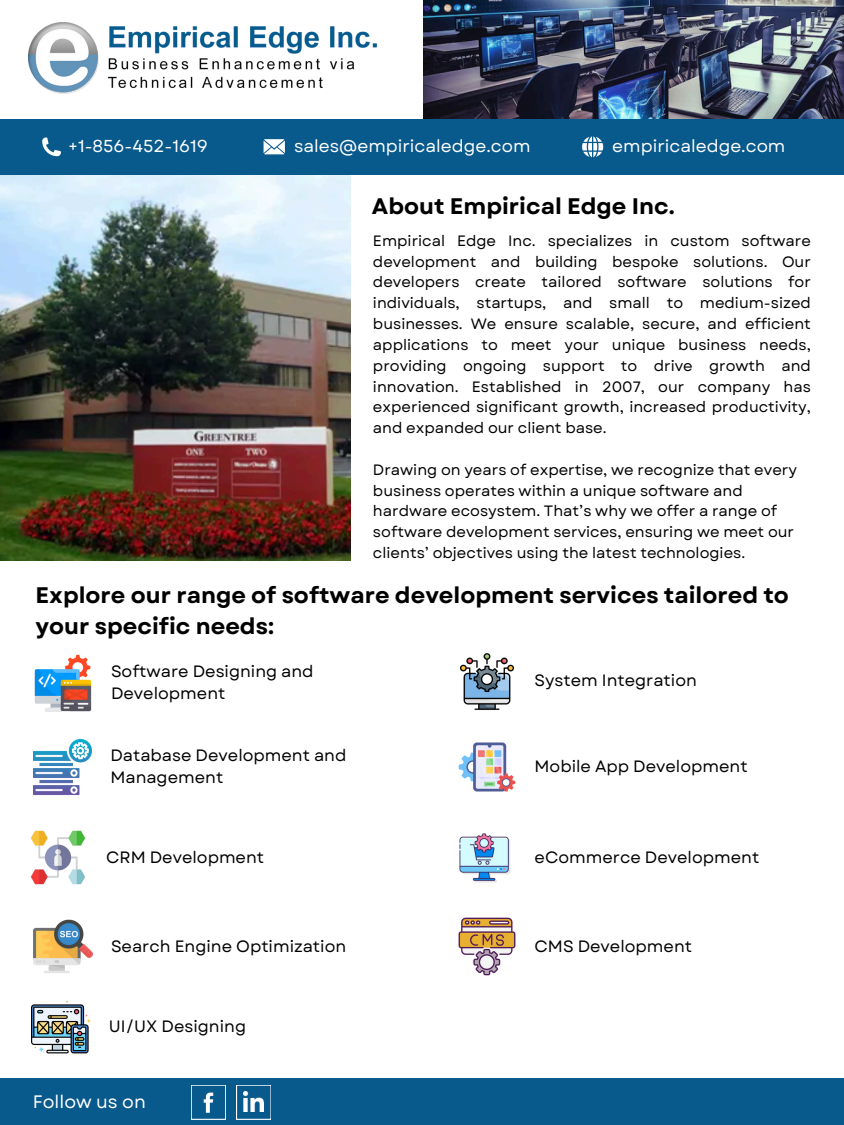
<style>
.page{position:relative;width:844px;height:1125px;background:#fff}
.page>*{position:absolute;margin:0;border:0;box-sizing:border-box;transform-origin:0 0}
.t1{font:700 22.5px/30.9px "Garet";color:#000}
.t2{font:18px "Garet";color:#fff}
.t3{font:17.25px "Garet";color:#fff}
.t4{font:16.42px/22.5px "Garet";color:#000}
.t5{font:15px/20.9px "Garet";color:#000;text-align:justify}
</style>
<div class="page">
<img style="left:34px;top:654px;width:58px;height:58px">
<img style="left:459px;top:653px;width:56px;height:57px">
<img style="left:33px;top:738px;width:59px;height:57px">
<img style="left:458px;top:742px;width:58px;height:50px">
<img style="left:30px;top:830px;width:56px;height:55px">
<img style="left:458px;top:917px;width:58px;height:59px">
<img style="left:32px;top:1000px;width:58px;height:54px">
<img style="left:34px;top:919px;width:58px;height:54px">
<img style="left:459px;top:833px;width:52px;height:50px">
<img style="left:0;top:175px;width:350px;height:386px">
<div style="left:0;top:1078px;width:844px;height:47px;background:#08598c"></div>
<svg style="left:191px;top:1085px;width:34px;height:34px"></svg>
<svg style="left:236px;top:1085px;width:35px;height:34px"></svg>
<img style="left:244px;top:1092px;width:20px;height:20px">
<div style="left:0;top:119px;width:844px;height:56px;background:#08598c"></div>
<svg style="left:263px;top:139px;width:22px;height:15px"></svg>
<svg style="left:42px;top:137px;width:19px;height:19px"></svg>
<img style="left:423px;top:0;width:421px;height:119px">
<svg style="left:582px;top:136px;width:21px;height:21px"></svg>
<img style="left:29px;top:22px;width:348px;height:72px">
<h1 class="t3" style="left:68px;top:134px;width:141px">+1-856-452-1619</h1>
<p class="t3" style="left:294px;top:134px;width:238px">sales@empiricaledge.com</p>
<p class="t3" style="left:612px;top:134px;width:175px">empiricaledge.com</p>
<p class="t1" style="left:372px;top:191px;width:304px">About Empirical Edge Inc.</p>
<p class="t5" style="left:373px;top:230px;width:439px">Empirical Edge Inc. specializes in custom software development and building bespoke solutions. Our developers create tailored software solutions for individuals, startups, and small to medium-sized businesses. We ensure scalable, secure, and efficient applications to meet your unique business needs, providing ongoing support to drive growth and innovation. Established in 2007, our company has experienced significant growth, increased productivity, and expanded our client base.</p>
<h2 class="t5" style="left:373px;top:459px;width:425px">Drawing on years of expertise, we recognize that every</h2>
<h2 class="t5" style="left:373px;top:480px;width:371px">business operates within a unique software and</h2>
<p class="t5" style="left:373px;top:501px;width:406px">hardware ecosystem. That’s why we offer a range of</p>
<p class="t5" style="left:373px;top:522px;width:423px">software development services, ensuring we meet our</p>
<h2 class="t5" style="left:373px;top:542px;width:374px">clients’ objectives using the latest technologies.</h2>
<p class="t1" style="left:36px;top:580px;width:755px">Explore our range of software development services tailored to your specific needs:</p>
<p class="t4" style="left:111px;top:660px;width:204px">Software Designing and<br>Development</p>
<p class="t4" style="left:110px;top:744px;width:237px">Database Development and<br>Management</p>
<p class="t4" style="left:106px;top:846px;width:160px">CRM Development</p>
<h2 class="t4" style="left:111px;top:935px;width:237px">Search Engine Optimization</h2>
<h2 class="t4" style="left:109px;top:1015px;width:139px">UI/UX Designing</h2>
<p class="t2" style="left:33px;top:1089px;width:115px">Follow us on</p>
<h2 class="t4" style="left:534px;top:669px;width:164px">System Integration</h2>
<p class="t4" style="left:534px;top:755px;width:215px">Mobile App Development</p>
<h2 class="t4" style="left:534px;top:846px;width:226px">eCommerce Development</h2>
<h2 class="t4" style="left:534px;top:935px;width:159px">CMS Development</h2>
</div>
